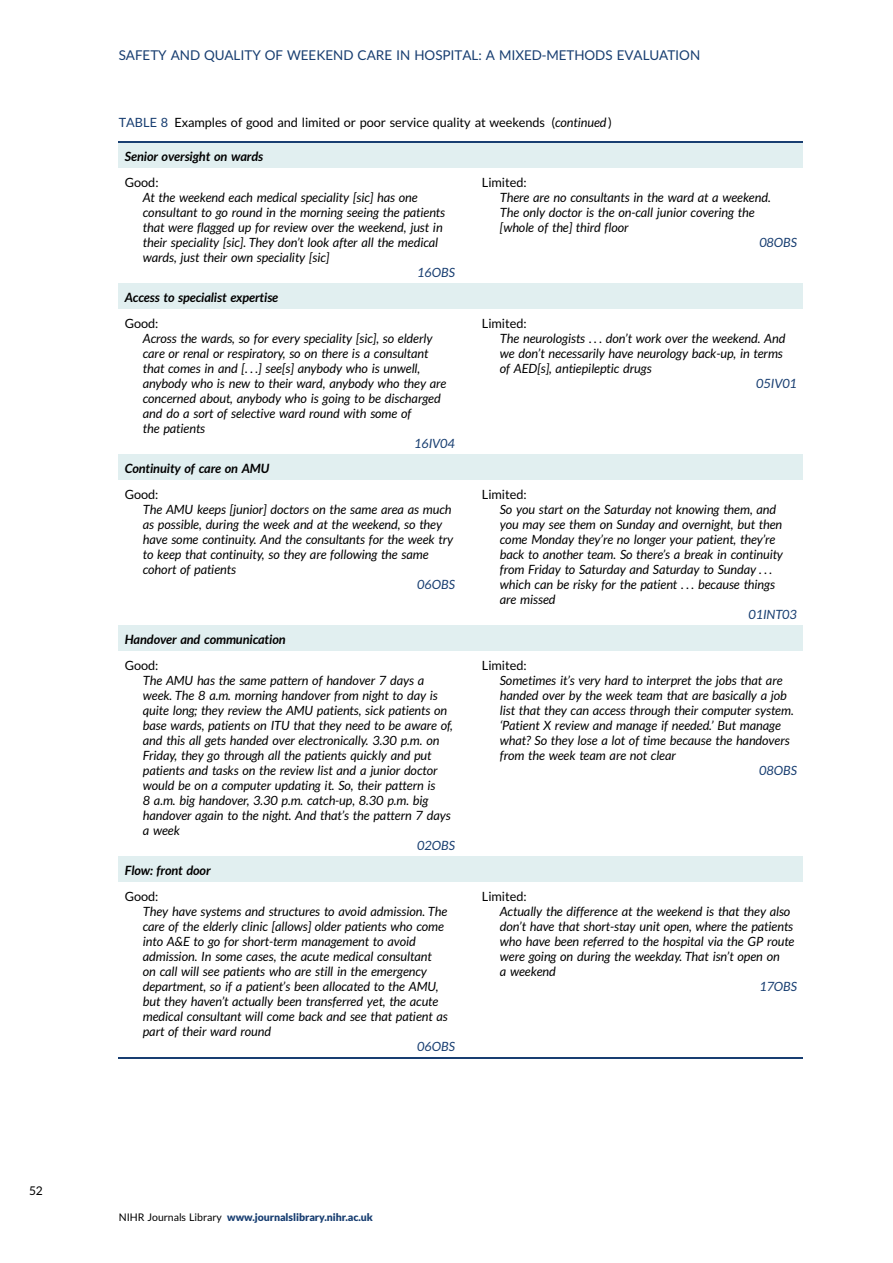
<style>
.page{position:relative;width:893px;height:1263px;background:#fff}
.page>*{position:absolute;margin:0;border:0;box-sizing:border-box;transform-origin:0 0}
.t1{font:13.5px "Adv T Ta 9 c 1 b 374";color:#183e71}
.t2{font:12.75px/15px "Adv T Teb 5 f 0 e 55.I";color:#000}
.t3{font:12.75px "Adv T Ta 9 c 1 b 374";color:#000}
.t4{font:12.75px "Adv TT9 c 438 aa 4.BI";color:#000}
.t5{font:12.75px "Adv T Teb 5 f 0 e 55.I";color:#183e71}
.t6{font:12px "Adv T Ta 9 c 1 b 374";color:#000}
.t7{font:10.5px "Adv T Tfac 587 ca.B";color:#183e71}
.s1{color:#183e71}
.s2{font-family:"Adv T Teb 5 f 0 e 55.I"}
.s3{font-style:inherit}
.s4{font-family:"Adv T Ta 9 c 1 b 374";color:#000}
</style>
<div class="page">
<div style="left:119px;top:142px;width:684px;height:26px;background:#e1eff0"></div>
<div style="left:119px;top:283px;width:684px;height:26px;background:#e1eff0"></div>
<div style="left:119px;top:454px;width:684px;height:26px;background:#e1eff0"></div>
<div style="left:119px;top:625px;width:684px;height:26px;background:#e1eff0"></div>
<div style="left:119px;top:856px;width:684px;height:26px;background:#e1eff0"></div>
<hr style="left:119px;top:1057px;width:684px;height:2px;background:#183e71">
<hr style="left:119px;top:142px;width:684px;height:1px;background:#183e71">
<hr style="left:119px;top:141px;width:684px;height:1px;background:#183e71">
<p class="t6" style="left:29px;top:1186px;width:15px">52</p>
<p class="t1" style="left:119px;top:50px;width:583px">SAFETY AND QUALITY OF WEEKEND CARE IN HOSPITAL: A MIXED-METHODS EVALUATION</p>
<p class="t3" style="left:119px;top:118px;width:494px"><span class="s1">TABLE 8</span> Examples of good and limited or poor service quality at weekends (<span class="s2">continued</span>)</p>
<p class="t4" style="left:125px;top:152px;width:140px">Senior oversight on wards</p>
<p class="t3" style="left:125px;top:177px;width:35px">Good:</p>
<p class="t2" style="left:143px;top:191px;width:304px">At the weekend each medical speciality [sic] has one consultant to go round in the morning seeing the patients that were flagged up for review over the weekend, just in their speciality [sic]. They don<span class="s3">’</span>t look after all the medical wards, just their own speciality [sic]</p>
<p class="t5" style="left:417px;top:267px;width:39px">16OBS</p>
<p class="t3" style="left:482px;top:177px;width:46px">Limited:</p>
<p class="t2" style="left:500px;top:191px;width:272px">There are no consultants in the ward at a weekend.<br>The only doctor is the on-call junior covering the [whole of the] third floor</p>
<p class="t5" style="left:759px;top:237px;width:39px">08OBS</p>
<p class="t4" style="left:125px;top:293px;width:155px">Access to specialist expertise</p>
<p class="t3" style="left:125px;top:318px;width:35px">Good:</p>
<p class="t2" style="left:143px;top:332px;width:305px">Across the wards, so for every speciality [sic], so elderly care or renal or respiratory, so on there is a consultant that comes in and [. . .] see[s] anybody who is unwell, anybody who is new to their ward, anybody who they are concerned about, anybody who is going to be discharged and do a sort of selective ward round with some of<br>the patients</p>
<p class="t5" style="left:414px;top:438px;width:42px">16IV04</p>
<p class="t4" style="left:125px;top:464px;width:146px">Continuity of care on AMU</p>
<p class="t3" style="left:125px;top:489px;width:35px">Good:</p>
<p class="t2" style="left:143px;top:503px;width:312px">The AMU keeps [junior] doctors on the same area as much as possible, during the week and at the weekend, so they have some continuity. And the consultants for the week try to keep that continuity, so they are following the same cohort of patients</p>
<p class="t5" style="left:417px;top:579px;width:39px">06OBS</p>
<p class="t4" style="left:125px;top:635px;width:162px">Handover and communication</p>
<p class="t3" style="left:125px;top:660px;width:35px">Good:</p>
<p class="t2" style="left:143px;top:674px;width:311px">The AMU has the same pattern of handover 7 days a week. The 8 a.m. morning handover from night to day is quite long; they review the AMU patients, sick patients on base wards, patients on ITU that they need to be aware of, and this all gets handed over electronically. 3.30 p.m. on Friday, they go through all the patients quickly and put patients and tasks on the review list and a junior doctor would be on a computer updating it. So, their pattern is<br>8 a.m. big handover, 3.30 p.m. catch-up, 8.30 p.m. big handover again to the night. And that<span class="s3">’</span>s the pattern 7 days a week</p>
<p class="t5" style="left:417px;top:840px;width:39px">02OBS</p>
<p class="t4" style="left:125px;top:866px;width:87px">Flow: front door</p>
<p class="t3" style="left:125px;top:891px;width:35px">Good:</p>
<p class="t2" style="left:143px;top:905px;width:307px">They have systems and structures to avoid admission. The care of the elderly clinic [allows] older patients who come into A&amp;E to go for short-term management to avoid admission. In some cases, the acute medical consultant<br>on call will see patients who are still in the emergency department, so if a patient<span class="s3">’</span>s been allocated to the AMU, but they haven<span class="s3">’</span>t actually been transferred yet, the acute medical consultant will come back and see that patient as part of their ward round</p>
<p class="t5" style="left:417px;top:1041px;width:39px">06OBS</p>
<p class="t3" style="left:482px;top:318px;width:46px">Limited:</p>
<p class="t2" style="left:500px;top:332px;width:287px">The neurologists . . . don<span class="s3">’</span>t work over the weekend. And we don<span class="s3">’</span>t necessarily have neurology back-up, in terms of AED[s], antiepileptic drugs</p>
<p class="t5" style="left:756px;top:378px;width:42px">05IV01</p>
<p class="t3" style="left:482px;top:489px;width:46px">Limited:</p>
<p class="t2" style="left:500px;top:503px;width:285px">So you start on the Saturday not knowing them, and you may see them on Sunday and overnight, but then come Monday they<span class="s3">’</span>re no longer your patient, they<span class="s3">’</span>re back to another team. So there<span class="s3">’</span>s a break in continuity from Friday to Saturday and Saturday to Sunday . . . which can be risky for the patient . . . because things are missed</p>
<p class="t5" style="left:748px;top:609px;width:50px">01INT03</p>
<p class="t3" style="left:482px;top:660px;width:46px">Limited:</p>
<p class="t2" style="left:500px;top:674px;width:295px">Sometimes it<span class="s3">’</span>s very hard to interpret the jobs that are handed over by the week team that are basically a job list that they can access through their computer system. <span class="s3">‘</span>Patient X review and manage if needed.<span class="s3">’</span> But manage what? So they lose a lot of time because the handovers from the week team are not clear</p>
<p class="t5" style="left:759px;top:765px;width:39px">08OBS</p>
<p class="t3" style="left:482px;top:891px;width:46px">Limited:</p>
<p class="t2" style="left:500px;top:905px;width:296px">Actually the difference at the weekend is that they also don<span class="s3">’</span>t have that short-stay unit open, where the patients who have been referred to the hospital via the GP route were going on during the weekday. That isn<span class="s3">’</span>t open on<br>a weekend</p>
<p class="t5" style="left:759px;top:981px;width:39px">17OBS</p>
<p class="t7" style="left:119px;top:1213px;width:255px"><span class="s4">NIHR Journals Library</span> www.journalslibrary.nihr.ac.uk</p>
</div>
